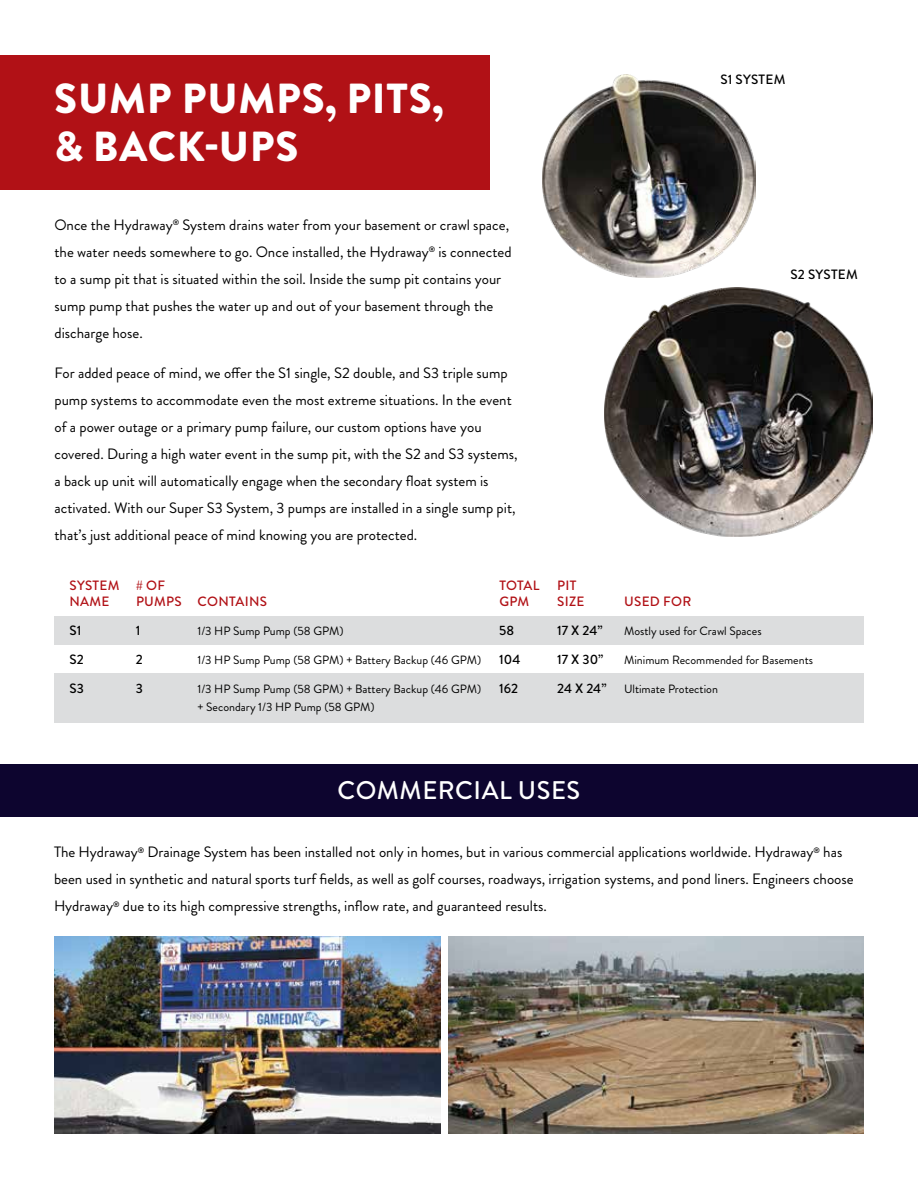
<style>
.page{position:relative;width:918px;height:1188px;background:#fff}
.page>*{position:absolute;margin:0;border:0;box-sizing:border-box;transform-origin:0 0}
.t1{font:900 42px/48px "Brandon Grotesque";letter-spacing:.02em;color:#fff}
.t2{font:500 25.5px "Brandon Grotesque";letter-spacing:.02em;color:#fff}
.t3{font:15px/27px "Brandon Grotesque";color:#000}
.t4{font:500 13.5px/16.5px "Brandon Grotesque";letter-spacing:.02em;color:#b11116}
.t5{font:500 13.5px/28.8px "Brandon Grotesque";letter-spacing:.015em;color:#000}
.t6{font:500 13.5px/28.8px "Brandon Grotesque";letter-spacing:-.005em;color:#000}
.t7{font:12px/18px "Brandon Grotesque";color:#000}
</style>
<div class="page">
<div style="left:54px;top:616px;width:810px;height:29px;background:#dcddde"></div>
<div style="left:54px;top:673px;width:810px;height:49px;background:#dcddde"></div>
<div style="left:0;top:764px;width:918px;height:53px;background:#0d052f"></div>
<img style="left:448px;top:936px;width:416px;height:198px">
<img style="left:54px;top:936px;width:387px;height:198px">
<img style="left:605px;top:287px;width:267px;height:250px">
<img style="left:542px;top:75px;width:214px;height:203px">
<div style="left:0;top:55px;width:490px;height:134px;background:#b11116"></div>
<h1 class="t1" style="left:54px;top:78px;width:391px">SUMP PUMPS, PITS, &amp; BACK-UPS</h1>
<p class="t5" style="left:720px;top:66px;width:67px">S1 SYSTEM</p>
<p class="t3" style="left:54px;top:212px;width:459px">Once the Hydraway<sup>®</sup> System drains water from your basement or crawl space, the water needs somewhere to go. Once installed, the Hydraway<sup>®</sup> is connected to a sump pit that is situated within the soil. Inside the sump pit contains your sump pump that pushes the water up and out of your basement through the discharge hose.</p>
<p class="t3" style="left:54px;top:360px;width:465px">For added peace of mind, we offer the S1 single, S2 double, and S3 triple sump pump systems to accommodate even the most extreme situations. In the event of a power outage or a primary pump failure, our custom options have you covered. During a high water event in the sump pit, with the S2 and S3 systems, a back up unit will automatically engage when the secondary float system is activated. With our Super S3 System, 3 pumps are installed in a single sump pit, that’s just additional peace of mind knowing you are protected.</p>
<p class="t4" style="left:70px;top:578px;width:51px">SYSTEM<br>NAME</p>
<p class="t5" style="left:70px;top:617px;width:16px">S1<br>S2<br>S3</p>
<p class="t4" style="left:136px;top:578px;width:47px"># OF<br>PUMPS</p>
<p class="t5" style="left:136px;top:617px;width:9px">1<br>2<br>3</p>
<p class="t4" style="left:198px;top:594px;width:71px">CONTAINS</p>
<p class="t7" style="left:198px;top:623px;width:148px">1/3 HP Sump Pump (58 GPM)</p>
<p class="t7" style="left:198px;top:652px;width:285px">1/3 HP Sump Pump (58 GPM) + Battery Backup (46 GPM)</p>
<p class="t7" style="left:198px;top:680px;width:285px">1/3 HP Sump Pump (58 GPM) + Battery Backup (46 GPM) + Secondary 1/3 HP Pump (58 GPM)</p>
<p class="t4" style="left:499px;top:578px;width:42px">TOTAL<br>GPM</p>
<p class="t5" style="left:499px;top:617px;width:23px">58<br>104<br>162</p>
<p class="t4" style="left:557px;top:578px;width:29px">PIT<br>SIZE</p>
<p class="t6" style="left:557px;top:617px;width:51px">17 X 24”<br>17 X 30”<br>24 X 24”</p>
<p class="t5" style="left:791px;top:260px;width:69px">S2 SYSTEM</p>
<p class="t4" style="left:624px;top:594px;width:69px">USED FOR</p>
<p class="t7" style="left:624px;top:623px;width:139px">Mostly used for Crawl Spaces</p>
<p class="t7" style="left:624px;top:652px;width:190px">Minimum Recommended for Basements</p>
<p class="t7" style="left:624px;top:680px;width:95px">Ultimate Protection</p>
<h2 class="t2" style="left:338px;top:777px;width:244px">COMMERCIAL USES</h2>
<p class="t3" style="left:54px;top:839px;width:801px">The Hydraway<sup>®</sup> Drainage System has been installed not only in homes, but in various commercial applications worldwide. Hydraway<sup>®</sup> has been used in synthetic and natural sports turf fields, as well as golf courses, roadways, irrigation systems, and pond liners. Engineers choose<br>Hydraway<sup>®</sup> due to its high compressive strengths, inflow rate, and guaranteed results.</p>
</div>
